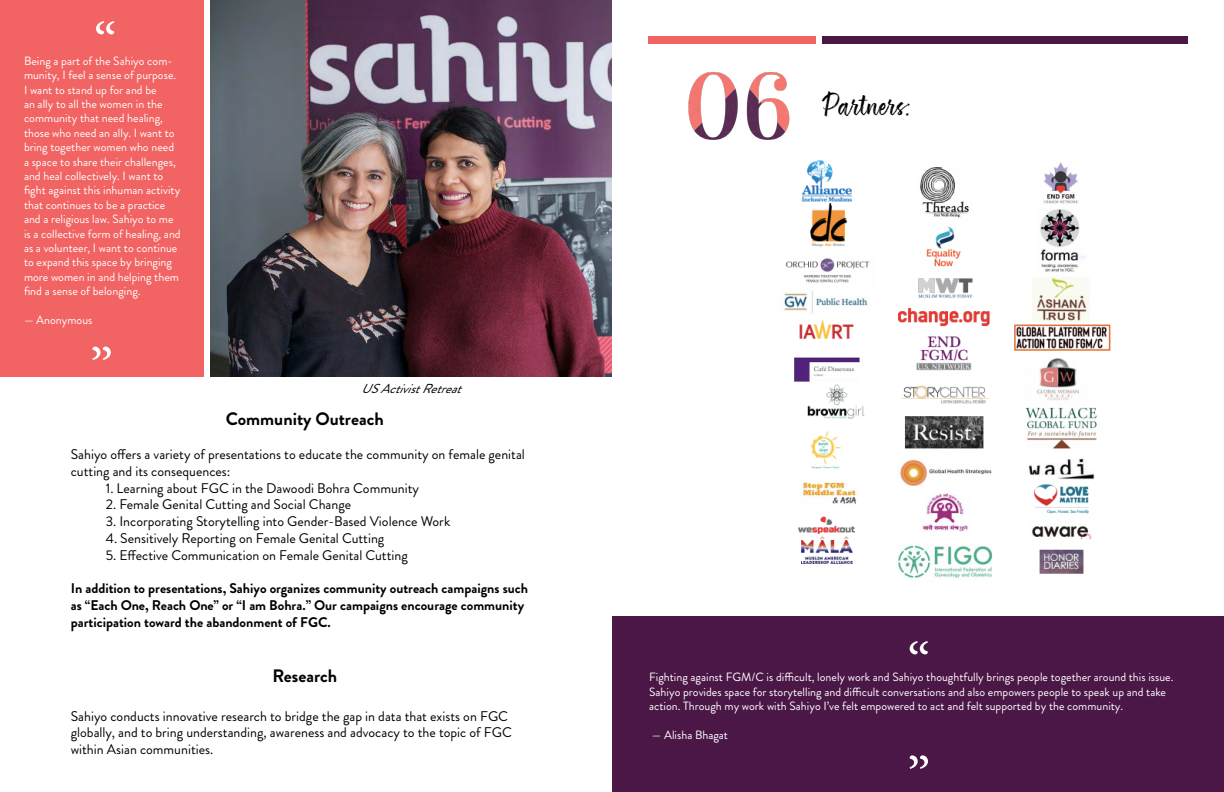
<style>
.page{position:relative;width:1224px;height:792px;background:#fff}
.page>*{position:absolute;margin:0;border:0;box-sizing:border-box;transform-origin:0 0}
.t1{font:58px/114px "Minion Pro";color:#fff}
.t2{font:28px "ATS Script";color:#000}
.t3{font:700 18px "Brandon Grotesque";color:#000}
.t4{font:14px/16.8px "Brandon Grotesque";color:#000}
.t5{font:700 14px/16.8px "Brandon Grotesque";color:#000}
.t6{font:italic 13px "Brandon Grotesque";color:#000}
.t7{font:12px/14.4px "Brandon Grotesque";color:#fff}
</style>
<div class="page">
<div style="left:612px;top:617px;width:612px;height:175px;background:#4b1746"></div>
<div style="left:0;top:0;width:204px;height:377px;background:#f16463"></div>
<img style="left:210px;top:0;width:402px;height:376px">
<div style="left:648px;top:36px;width:168px;height:7px;background:#f16463"></div>
<div style="left:822px;top:36px;width:366px;height:7px;background:#4b1746"></div>
<img style="left:688px;top:72px;width:102px;height:68px">
<img style="left:784px;top:160px;width:327px;height:418px">
<h1 class="t1" style="left:94px;top:-13px;width:25px">“</h1>
<p class="t7" style="left:24px;top:54px;width:158px">Being a part of the Sahiyo com&shy;munity, I feel a sense of purpose.<br>I want to stand up for and be<br>an ally to all the women in the community that need healing, those who need an ally. I want to bring together women who need a space to share their challenges, and heal collectively. I want to fight against this inhuman activity that continues to be a practice and a religious law. Sahiyo to me is a collective form of healing, and as a volunteer, I want to continue to expand this space by bringing more women in and helping them find a sense of belonging.</p>
<p class="t7" style="left:24px;top:313px;width:70px">— Anonymous</p>
<h1 class="t1" style="left:90px;top:313px;width:25px">”</h1>
<p class="t6" style="left:361px;top:380px;width:110px">USActivistRetreat</p>
<h3 class="t3" style="left:226px;top:407px;width:160px">Community Outreach</h3>
<p class="t4" style="left:71px;top:446px;width:456px">Sahiyo offers a variety of presentations to educate the community on female genital cutting and its consequences:</p>
<p class="t4" style="left:106px;top:480px;width:315px">1. Learning about FGC in the Dawoodi Bohra Community</p>
<p class="t4" style="left:106px;top:496px;width:247px">2. Female Genital Cutting and Social Change</p>
<p class="t4" style="left:106px;top:513px;width:346px">3. Incorporating Storytelling into Gender-Based Violence Work</p>
<p class="t4" style="left:106px;top:530px;width:280px">4. Sensitively Reporting on Female Genital Cutting</p>
<p class="t4" style="left:106px;top:547px;width:303px">5. Effective Communication on Female Genital Cutting</p>
<p class="t5" style="left:71px;top:580px;width:459px">In addition to presentations, Sahiyo organizes community outreach campaigns such as “Each One, Reach One” or “I am Bohra.” Our campaigns encourage community participation toward the abandonment of FGC.</p>
<h3 class="t3" style="left:272px;top:663px;width:66px">Research</h3>
<p class="t4" style="left:71px;top:708px;width:443px">Sahiyo conducts innovative research to bridge the gap in data that exists on FGC globally, and to bring understanding, awareness and advocacy to the topic of FGC within Asian communities.</p>
<h2 class="t2" style="left:822px;top:89px;width:91px">Partners:</h2>
<h1 class="t1" style="left:907px;top:607px;width:25px">“ ”</h1>
<p class="t7" style="left:649px;top:670px;width:526px">Fighting against FGM/C is difficult, lonely work and Sahiyo thoughtfully brings people together around this issue.<br>Sahiyo provides space for storytelling and difficult conversations and also empowers people to speak up and take action. Through my work with Sahiyo I’ve felt empowered to act and felt supported by the community.</p>
<p class="t7" style="left:652px;top:728px;width:78px">— Alisha Bhagat</p>
</div>
